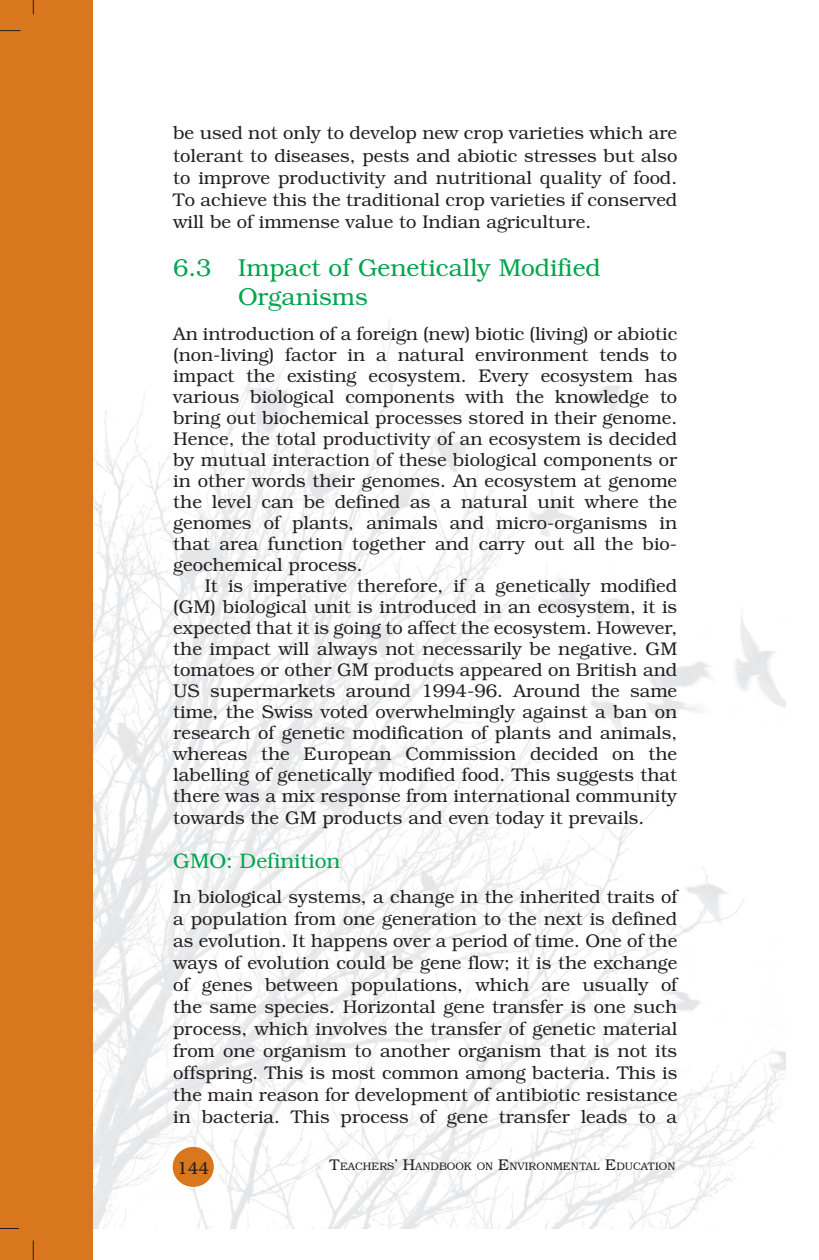
<style>
.page{position:relative;width:819px;height:1260px;background:#fff}
.page>*{position:absolute;margin:0;border:0;box-sizing:border-box;transform-origin:0 0}
.t1{font:300 24.5px/29.4px "Bookman";color:#00a54f}
.t2{font:300 21px "Bookman";color:#00a54f}
.t3{font:300 18.38px/22.1px "Bookman";color:#231f20;text-align:justify}
.t4{font:300 17.5px "Bookman IT Cby BT";color:#231f20}
.t5{font:300 11.03px "Bookman IT Cby BT";color:#231f20}
.s1{font-size:15.75px}
</style>
<div class="page">
<img style="left:93px;top:319px;width:693px;height:909px">
<div style="left:0;top:0;width:93px;height:1260px;background:#d9771f"></div>
<div style="left:173px;top:1147px;width:41px;height:40px;background:#d9771f;border-radius:50%"></div>
<svg style="left:0;top:1228px;width:19px;height:1px"></svg>
<svg style="left:33px;top:1240px;width:1px;height:20px"></svg>
<svg style="left:0;top:30px;width:21px;height:1px"></svg>
<svg style="left:33px;top:0;width:1px;height:14px"></svg>
<p class="t3" style="left:173px;top:122px;width:506px">be used not only to develop new crop varieties which are tolerant to diseases, pests and abiotic stresses but also to improve productivity and nutritional quality of food.<br>To achieve this the traditional crop varieties if conserved will be of immense value to Indian agriculture.</p>
<h3 class="t1" style="left:238px;top:253px;width:364px;text-indent:-65px">6.3 Impact of Genetically Modified<br>Organisms</h3>
<p class="t3" style="left:173px;top:323px;width:506px;line-height:21px">An introduction of a foreign (new) biotic (living) or abiotic (non-living) factor in a natural environment tends to impact the existing ecosystem. Every ecosystem has various biological components with the knowledge to bring out biochemical processes stored in their genome.<br>Hence, the total productivity of an ecosystem is decided by mutual interaction of these biological components or in other words their genomes. An ecosystem at genome the level can be defined as a natural unit where the genomes of plants, animals and micro-organisms in that area function together and carry out all the bio&shy;geochemical process.</p>
<p class="t3" style="left:173px;top:575px;width:506px;line-height:21.2px;text-indent:31px">It is imperative therefore, if a genetically modified (GM) biological unit is introduced in an ecosystem, it is expected that it is going to affect the ecosystem. However, the impact will always not necessarily be negative. GM tomatoes or other GM products appeared on British and US supermarkets around 1994-96. Around the same time, the Swiss voted overwhelmingly against a ban on research of genetic modification of plants and animals, whereas the European Commission decided on the labelling of genetically modified food. This suggests that there was a mix response from international community towards the GM products and even today it prevails.</p>
<p class="t2" style="left:173px;top:849px;width:169px">GMO: Definition</p>
<p class="t3" style="left:173px;top:886px;width:506px">In biological systems, a change in the inherited traits of a population from one generation to the next is defined as evolution. It happens over a period of time. One of the ways of evolution could be gene flow; it is the exchange of genes between populations, which are usually of the same species. Horizontal gene transfer is one such process, which involves the transfer of genetic material from one organism to another organism that is not its offspring. This is most common among bacteria. This is the main reason for development of antibiotic resistance in bacteria. This process of gene transfer leads to a</p>
<p class="t4" style="left:177px;top:1158px;width:33px">144</p>
<p class="t5" style="left:329px;top:1160px;width:348px"><span class="s1">T</span>EACHERS<span class="s1">’ H</span>ANDBOOK ON <span class="s1">E</span>NVIRONMENTAL <span class="s1">E</span>DUCATION</p>
</div>
